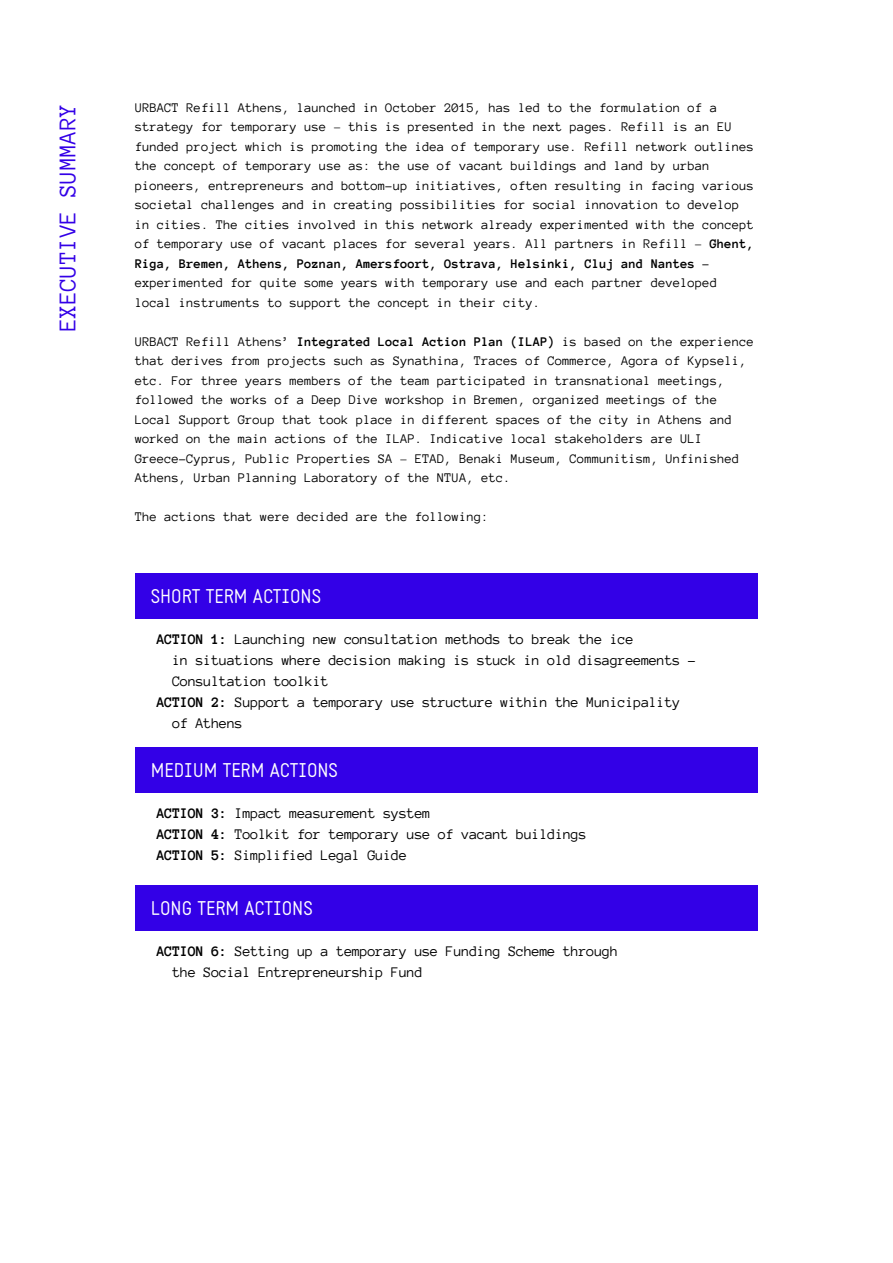
<style>
.page{position:relative;width:893px;height:1263px;background:#fff}
.page>*{position:absolute;margin:0;border:0;box-sizing:border-box;transform-origin:0 0}
.t1{font:24.6px "Anonymous Pro";color:#3300e7}
.t2{font:19.5px "Static";color:#fff}
.t3{font:15px/21px "Anonymous Pro";letter-spacing:-.025em;color:#000}
.t4{font:13.5px/19.5px "Anonymous Pro";color:#000}
.s1{font-weight:700}
</style>
<div class="page">
<div style="left:135px;top:573px;width:623px;height:45px;background:#3300e7"></div>
<div style="left:135px;top:747px;width:623px;height:45px;background:#3300e7"></div>
<div style="left:135px;top:885px;width:623px;height:45px;background:#3300e7"></div>
<h1 class="t1" style="left:53px;top:331px;width:230px;rotate:-90deg">EXECUTIVE SUMMARY</h1>
<p class="t4" style="left:135px;top:97px;width:621px">URBACT Refill Athens, launched in October 2015, has led to the formulation of a strategy for temporary use – this is presented in the next pages. Refill is an EU funded project which is promoting the idea of temporary use. Refill network outlines the concept of temporary use as: the use of vacant buildings and land by urban pioneers, entrepreneurs and bottom-up initiatives, often resulting in facing various societal challenges and in creating possibilities for social innovation to develop in cities. The cities involved in this network already experimented with the concept of temporary use of vacant places for several years. All partners in Refill – <span class="s1">Ghent, Riga, Bremen, Athens, Poznan, Amersfoort, Ostrava, Helsinki, Cluj and Nantes</span> - experimented for quite some years with temporary use and each partner developed local instruments to support the concept in their city.</p>
<p class="t4" style="left:135px;top:331px;width:621px">URBACT Refill Athens’ <span class="s1">Integrated Local Action Plan (ILAP)</span> is based on the experience that derives from projects such as Synathina, Traces of Commerce, Agora of Kypseli, etc. For three years members of the team participated in transnational meetings, followed the works of a Deep Dive workshop in Bremen, organized meetings of the Local Support Group that took place in different spaces of the city in Athens and worked on the main actions of the ILAP. Indicative local stakeholders are ULI Greece-Cyprus, Public Properties SA – ETAD, Benaki Museum, Communitism, Unfinished Athens, Urban Planning Laboratory of the NTUA, etc.</p>
<p class="t4" style="left:135px;top:507px;width:355px">The actions that were decided are the following:</p>
<h2 class="t2" style="left:151px;top:584px;width:172px">SHORT TERM ACTIONS</h2>
<p class="t3" style="left:157px;top:628px;width:479px"><span class="s1">ACTION 1:</span> Launching new consultation methods to break the ice</p>
<p class="t3" style="left:172px;top:649px;width:525px">in situations where decision making is stuck in old disagreements -</p>
<p class="t3" style="left:172px;top:670px;width:158px">Consultation toolkit</p>
<p class="t3" style="left:157px;top:691px;width:525px"><span class="s1">ACTION 2:</span> Support a temporary use structure within the Municipality</p>
<p class="t3" style="left:172px;top:712px;width:72px">of Athens</p>
<h2 class="t2" style="left:151px;top:758px;width:189px">MEDIUM TERM ACTIONS</h2>
<p class="t3" style="left:157px;top:802px;width:432px"><span class="s1">ACTION 3:</span> Impact measurement system<br><span class="s1">ACTION 4:</span> Τoolkit for temporary use of vacant buildings<br><span class="s1">ACTION 5:</span> Simplified Legal Guide</p>
<h2 class="t2" style="left:151px;top:896px;width:164px">LONG TERM ACTIONS</h2>
<p class="t3" style="left:172px;top:940px;width:447px;text-indent:-16px"><span class="s1">ACTION 6:</span> Setting up a temporary use Funding Scheme through the Social Entrepreneurship Fund</p>
</div>
